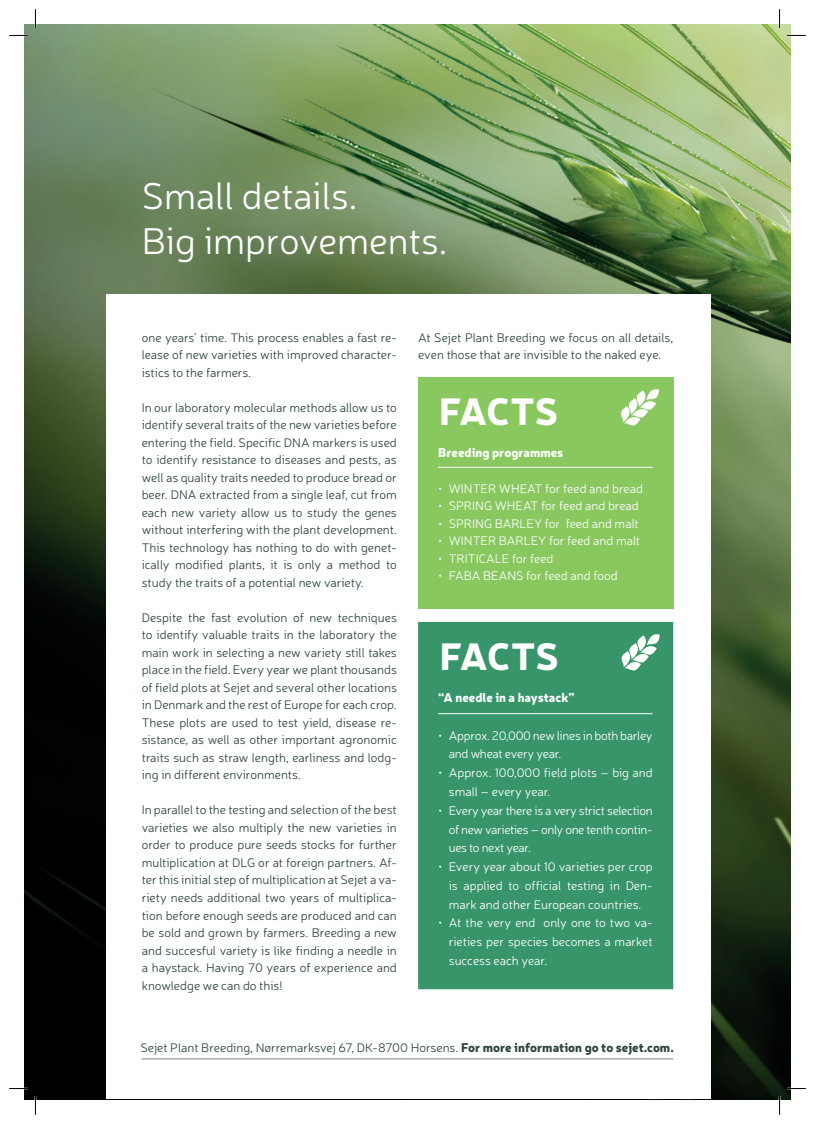
<style>
.page{position:relative;width:815px;height:1124px;background:#fff}
.page>*{position:absolute;margin:0;border:0;box-sizing:border-box;transform-origin:0 0}
.t1{font:300 37.5px/45px "Neris";color:#fff}
.t2{font:900 37.5px "Neris";letter-spacing:-.01em;color:#fff}
.t3{font:300 12.5px/17.5px "Neris";color:#2e4440;text-align:justify}
.t4{font:300 12.5px/18.8px "Neris";color:#fff;text-align:justify}
.t5{font:300 12.5px/18.8px "Neris";letter-spacing:-.02em;color:#fff}
.t6{font:900 12.5px "Neris";color:#fff}
.s1{font-weight:900}
</style>
<div class="page">
<img style="left:25px;top:25px;width:765px;height:1073px">
<div style="left:106px;top:294px;width:604px;height:804px;background:#fff"></div>
<hr style="left:142px;top:1058px;width:531px;height:1px;background:#808285">
<div style="left:418px;top:377px;width:255px;height:231px;background:#89c85f"></div>
<hr style="left:438px;top:467px;width:215px;height:1px;background:#fff">
<svg style="left:621px;top:389px;width:38px;height:37px"></svg>
<div style="left:419px;top:622px;width:254px;height:366px;background:#379569"></div>
<div style="left:418px;top:622px;width:255px;height:367px;border:1px solid #13824e"></div>
<hr style="left:438px;top:713px;width:215px;height:1px;background:#fff">
<svg style="left:621px;top:634px;width:39px;height:36px"></svg>
<svg style="left:9px;top:35px;width:19px;height:1px"></svg>
<svg style="left:787px;top:35px;width:19px;height:1px"></svg>
<svg style="left:9px;top:1087px;width:19px;height:2px"></svg>
<svg style="left:787px;top:1087px;width:19px;height:2px"></svg>
<svg style="left:35px;top:9px;width:1px;height:19px"></svg>
<svg style="left:35px;top:1095px;width:1px;height:19px"></svg>
<svg style="left:779px;top:9px;width:1px;height:19px"></svg>
<svg style="left:779px;top:1095px;width:1px;height:19px"></svg>
<h1 class="t1" style="left:142px;top:177px;width:307px">Small details.<br>Big improvements.</h1>
<p class="t3" style="left:142px;top:329px;width:257px">one years’ time. This process enables a fast re&shy;lease of new varieties with improved character&shy;istics to the farmers.</p>
<p class="t3" style="left:142px;top:399px;width:257px">In our laboratory molecular methods allow us to identify several traits of the new varieties before entering the field. Specific DNA markers is used to identify resistance to diseases and pests, as well as quality traits needed to produce bread or beer. DNA extracted from a single leaf, cut from each new variety allow us to study the genes without interfering with the plant development.<br>This technology has nothing to do with genet&shy;ically modified plants, it is only a method to study the traits of a potential new variety.</p>
<p class="t3" style="left:142px;top:609px;width:257px">Despite the fast evolution of new techniques to identify valuable traits in the laboratory the main work in selecting a new variety still takes place in the field. Every year we plant thousands of field plots at Sejet and several other locations in Denmark and the rest of Europe for each crop.<br>These plots are used to test yield, disease re&shy;sistance, as well as other important agronomic traits such as straw length, earliness and lodg&shy;ing in different environments.</p>
<p class="t3" style="left:142px;top:802px;width:257px">In parallel to the testing and selection of the best varieties we also multiply the new varieties in order to produce pure seeds stocks for further multiplication at DLG or at foreign partners. Af&shy;ter this initial step of multiplication at Sejet a va&shy;riety needs additional two years of multiplica&shy;tion before enough seeds are produced and can be sold and grown by farmers. Breeding a new and succesful variety is like finding a needle in a haystack. Having 70 years of experience and knowledge we can do this!</p>
<p class="t3" style="left:418px;top:329px;width:257px">At Sejet Plant Breeding we focus on all details, even those that are invisible to the naked eye.</p>
<h1 class="t2" style="left:439px;top:397px;width:120px">FACTS</h1>
<p class="t6" style="left:438px;top:447px;width:127px">Breeding programmes</p>
<p class="t4" style="left:438px;top:480px;width:206px">• WINTER WHEAT for feed and bread</p>
<p class="t4" style="left:438px;top:497px;width:202px">• SPRING WHEAT for feed and bread</p>
<p class="t4" style="left:438px;top:515px;width:202px">• SPRING BARLEY for feed and malt</p>
<p class="t4" style="left:438px;top:532px;width:204px">• WINTER BARLEY for feed and malt</p>
<p class="t4" style="left:438px;top:550px;width:117px">• TRITICALE for feed</p>
<p class="t4" style="left:438px;top:567px;width:181px">• FABA BEANS for feed and food</p>
<h1 class="t2" style="left:440px;top:642px;width:120px">FACTS</h1>
<p class="t6" style="left:438px;top:692px;width:138px">“A needle in a haystack”</p>
<p class="t5" style="left:449px;top:727px;width:205px;text-indent:-11px">• Approx. 20,000 new lines in both barley and wheat every year.</p>
<p class="t4" style="left:449px;top:764px;width:205px;text-indent:-11px">• Approx. 100,000 field plots – big and small – every year.</p>
<p class="t4" style="left:449px;top:802px;width:205px;text-indent:-11px">• Every year there is a very strict selection of new varieties – only one tenth contin&shy;ues to next year.</p>
<p class="t4" style="left:449px;top:858px;width:205px;text-indent:-11px">• Every year about 10 varieties per crop is applied to official testing in Den&shy;mark and other European countries.</p>
<p class="t4" style="left:449px;top:914px;width:205px;text-indent:-11px">• At the very end only one to two va&shy;rieties per species becomes a market success each year.</p>
<p class="t3" style="left:140px;top:1040px;width:535px">Sejet Plant Breeding, Nørremarksvej 67, DK-8700 Horsens. <span class="s1">For more information go to sejet.com.</span></p>
</div>
